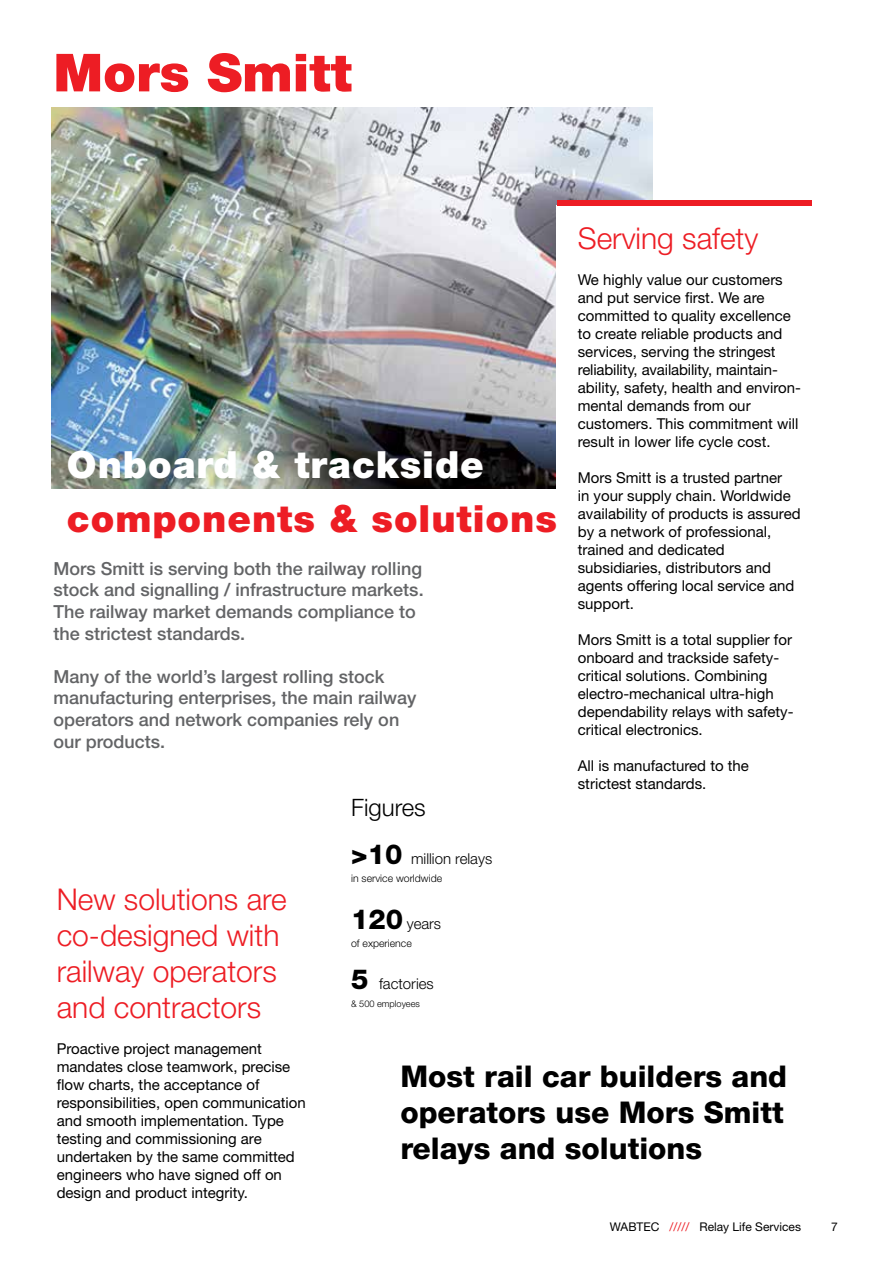
<style>
.page{position:relative;width:893px;height:1263px;background:#fff}
.page>*{position:absolute;margin:0;border:0;box-sizing:border-box;transform-origin:0 0}
.t1{font:900 52.5px "Helvetica Neue LT Std";color:#ed1d24}
.t2{font:900 37.5px "Helvetica Neue LT Std";letter-spacing:.025em;color:#ed1d24}
.t3{font:900 37.5px "Helvetica Neue LT Std";letter-spacing:.025em;color:#fff}
.t4{font:300 30px/36px "Helvetica Neue LT Std";color:#ed1d24}
.t5{font:800 30px/36px "Helvetica Neue LT Std";color:#000;text-align:justify}
.t6{font:300 24px "Helvetica Neue LT Std";color:#000}
.t7{font:500 18px/21.6px "Helvetica Neue LT Std";color:#636466}
.t8{font:15px/18px "Helvetica Neue LT Std";color:#000}
.t9{font:300 15px "Helvetica Neue LT Std";color:#000}
.t10{font:12px "Helvetica Neue LT Std";color:#000}
.t11{font:300 10.5px "Helvetica Neue LT Std";color:#000}
.t12{font:300 9.15px "Helvetica Neue LT Std";color:#000}
.s1{font-weight:800;font-size:27.6px}
.s2{color:#ed1d24}
</style>
<div class="page">
<img style="left:51px;top:107px;width:602px;height:381px">
<div style="left:556px;top:206px;width:256px;height:721px;background:#fff"></div>
<div style="left:557px;top:200px;width:254px;height:6px;background:#ed1d24"></div>
<h1 class="t1" style="left:53px;top:41px;width:300px">Mors Smitt</h1>
<h2 class="t3" style="left:67px;top:442px;width:418px">Onboard &amp; trackside</h2>
<h2 class="t2" style="left:67px;top:496px;width:491px">components &amp; solutions</h2>
<p class="t7" style="left:53px;top:557px;width:372px">Mors Smitt is serving both the railway rolling stock and signalling / infrastructure markets.<br>The railway market demands compliance to the strictest standards.</p>
<p class="t7" style="left:53px;top:665px;width:365px">Many of the world’s largest rolling stock manufacturing enterprises, the main railway operators and network companies rely on our products.</p>
<h3 class="t4" style="left:578px;top:219px;width:182px">Serving safety</h3>
<p class="t8" style="left:578px;top:270px;width:225px">We highly value our customers and put service first. We are committed to quality excellence to create reliable products and services, serving the stringest reliability, availability, maintain&shy;ability, safety, health and environ&shy;mental demands from our customers. This commitment will result in lower life cycle cost.</p>
<p class="t8" style="left:578px;top:468px;width:224px">Mors Smitt is a trusted partner<br>in your supply chain. Worldwide availability of products is assured by a network of professional, trained and dedicated subsidiaries, distributors and agents offering local service and support.</p>
<p class="t8" style="left:578px;top:630px;width:217px">Mors Smitt is a total supplier for onboard and trackside safety&shy;critical solutions. Combining electro-mechanical ultra-high dependability relays with safety&shy;critical electronics.</p>
<p class="t8" style="left:578px;top:756px;width:173px">All is manufactured to the strictest standards.</p>
<h3 class="t4" style="left:57px;top:881px;width:232px">New solutions are co-designed with railway operators and contractors</h3>
<p class="t8" style="left:57px;top:1039px;width:251px">Proactive project management mandates close teamwork, precise flow charts, the acceptance of responsibilities, open communication and smooth implementation. Type testing and commissioning are undertaken by the same committed engineers who have signed off on design and product integrity.</p>
<h3 class="t6" style="left:351px;top:793px;width:76px">Figures</h3>
<p class="t9" style="left:351px;top:849px;width:143px"><span class="s1">&gt;10</span> million relays</p>
<p class="t11" style="left:351px;top:872px;width:93px">in service worldwide</p>
<p class="t9" style="left:351px;top:915px;width:92px"><span class="s1">120</span> years</p>
<p class="t11" style="left:351px;top:937px;width:62px">of experience</p>
<p class="t9" style="left:351px;top:975px;width:84px"><span class="s1">5</span> factories</p>
<p class="t12" style="left:351px;top:998px;width:70px">&amp; 500 employees</p>
<h3 class="t5" style="left:400px;top:1058px;width:388px">Most rail car builders and operators use Mors Smitt relays and solutions</h3>
<p class="t10" style="left:610px;top:1219px;width:193px">WABTEC <span class="s2">/////</span> Relay Life Services</p>
<p class="t10" style="left:831px;top:1219px;width:8px">7</p>
</div>
